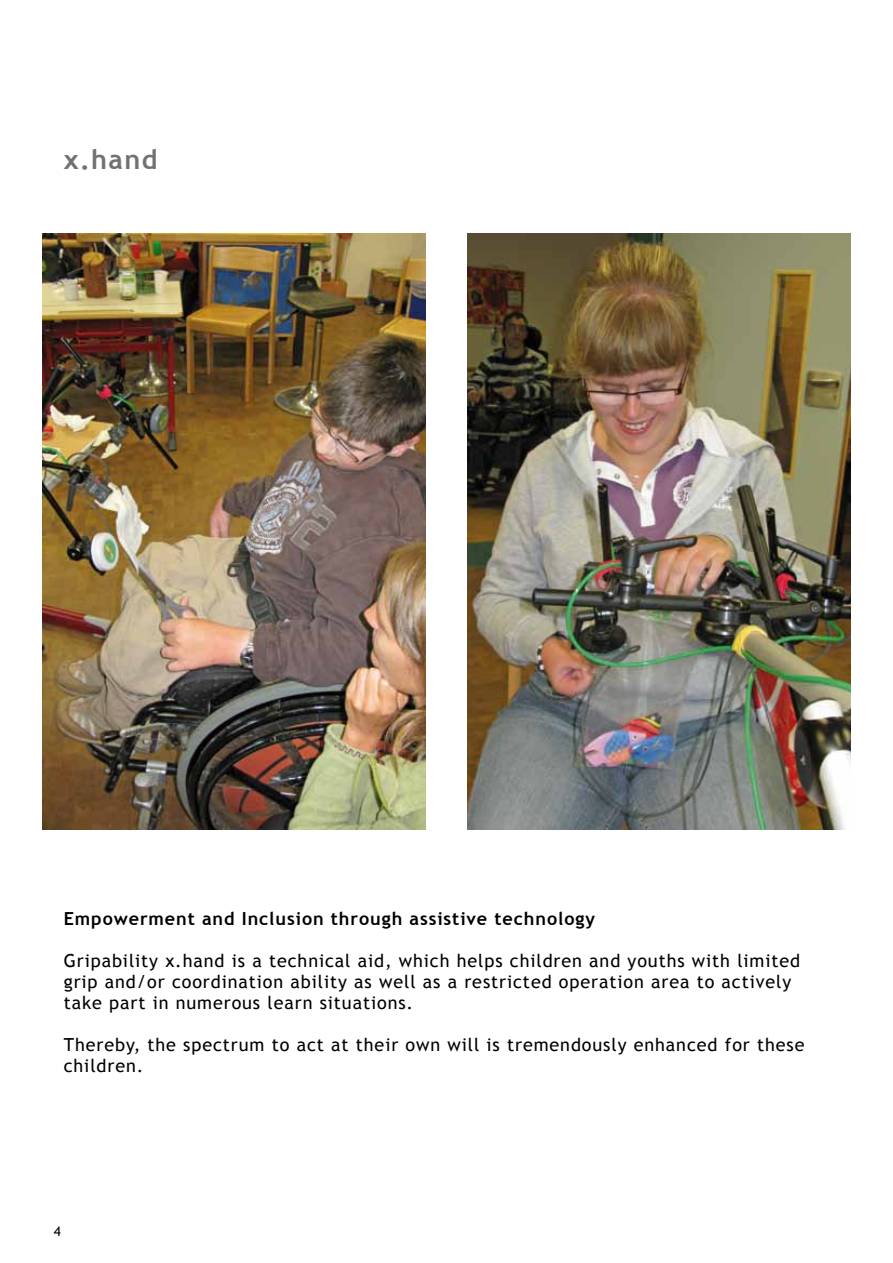
<style>
.page{position:relative;width:893px;height:1263px;background:#fff}
.page>*{position:absolute;margin:0;border:0;box-sizing:border-box;transform-origin:0 0}
.t1{font:700 27px "Trebuchet MS";color:#707172}
.t2{font:18px/21px "Trebuchet MS";letter-spacing:.05em;color:#000}
.t3{font:700 18px "Trebuchet MS";letter-spacing:.05em;color:#000}
.t4{font:13.5px "Trebuchet MS";color:#000}
</style>
<div class="page">
<img style="left:43px;top:234px;width:382px;height:595px">
<img style="left:468px;top:234px;width:382px;height:595px">
<p class="t1" style="left:64px;top:142px;width:95px">x.hand</p>
<p class="t3" style="left:64px;top:907px;width:533px">Empowerment and Inclusion through assistive technology</p>
<p class="t2" style="left:64px;top:950px;width:738px">Gripability x.hand is a technical aid, which helps children and youths with limited grip and/or coordination ability as well as a restricted operation area to actively take part in numerous learn situations.</p>
<p class="t2" style="left:64px;top:1034px;width:742px">Thereby, the spectrum to act at their own will is tremendously enhanced for these children.</p>
<p class="t4" style="left:54px;top:1223px;width:9px">4</p>
</div>
